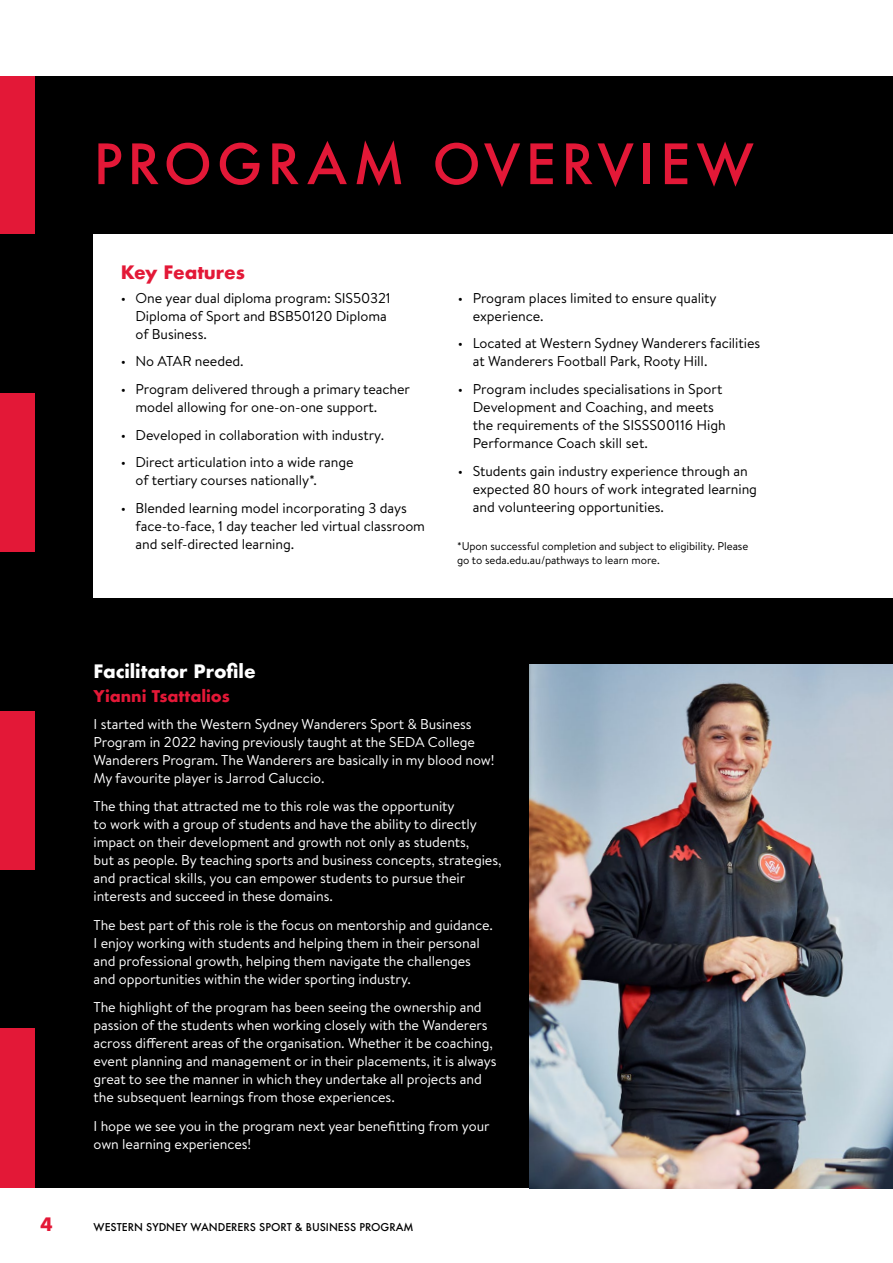
<style>
.page{position:relative;width:893px;height:1263px;background:#fff}
.page>*{position:absolute;margin:0;border:0;box-sizing:border-box;transform-origin:0 0}
.t1{font:500 54px "Futura";letter-spacing:.095em;color:#e31837}
.t2{font:700 18px "Futura";letter-spacing:-.005em;color:#fff}
.t3{font:700 18px "Futura";letter-spacing:-.005em;color:#e31837}
.t4{font:700 15.75px "Futura";letter-spacing:-.005em;color:#e31837}
.t5{font:14.25px/18px "Brandon Text";letter-spacing:-.005em;color:#fff}
.t6{font:14.25px/18px "Brandon Text";letter-spacing:-.005em;color:#000}
.t7{font:11.25px/14.2px "Brandon Text";letter-spacing:-.005em;color:#000}
.t8{font:500 10.5px "Futura";color:#000}
</style>
<div class="page">
<div style="left:0;top:77px;width:893px;height:1111px;background:#000"></div>
<img style="left:529px;top:664px;width:364px;height:524px">
<div style="left:94px;top:234px;width:799px;height:364px;background:#fff"></div>
<div style="left:0;top:394px;width:34px;height:158px;background:#e31837"></div>
<div style="left:0;top:77px;width:34px;height:157px;background:#e31837"></div>
<div style="left:0;top:1029px;width:34px;height:159px;background:#e31837"></div>
<div style="left:0;top:711px;width:34px;height:159px;background:#e31837"></div>
<h1 class="t1" style="left:94px;top:127px;width:662px">PROGRAM OVERVIEW</h1>
<p class="t3" style="left:121px;top:259px;width:126px">Key Features</p>
<p class="t6" style="left:136px;top:288px;width:257px;text-indent:-15px">• One year dual diploma program: SIS50321<br>Diploma of Sport and BSB50120 Diploma of Business.</p>
<p class="t6" style="left:121px;top:352px;width:124px">• No ATAR needed.</p>
<p class="t6" style="left:136px;top:380px;width:276px;text-indent:-15px">• Program delivered through a primary teacher model allowing for one-on-one support.</p>
<p class="t6" style="left:121px;top:425px;width:265px">• Developed in collaboration with industry.</p>
<p class="t6" style="left:136px;top:453px;width:220px;text-indent:-15px">• Direct articulation into a wide range of tertiary courses nationally*.</p>
<p class="t6" style="left:136px;top:498px;width:291px;text-indent:-15px">• Blended learning model incorporating 3 days face-to-face, 1 day teacher led virtual classroom and self-directed learning.</p>
<p class="t6" style="left:473px;top:288px;width:245px;text-indent:-15px">• Program places limited to ensure quality experience.</p>
<p class="t6" style="left:473px;top:334px;width:289px;text-indent:-15px">• Located at Western Sydney Wanderers facilities at Wanderers Football Park, Rooty Hill.</p>
<p class="t6" style="left:473px;top:380px;width:255px;text-indent:-15px">• Program includes specialisations in Sport Development and Coaching, and meets the requirements of the SISSS00116 High Performance Coach skill set.</p>
<p class="t6" style="left:473px;top:461px;width:286px;text-indent:-15px">• Students gain industry experience through an expected 80 hours of work integrated learning and volunteering opportunities.</p>
<p class="t7" style="left:457px;top:539px;width:293px">*Upon successful completion and subject to eligibility. Please go to seda.edu.au/pathways to learn more.</p>
<p class="t2" style="left:94px;top:658px;width:164px">Facilitator Profile</p>
<p class="t4" style="left:94px;top:685px;width:138px">Yianni Tsattalios</p>
<p class="t5" style="left:94px;top:714px;width:403px">I started with the Western Sydney Wanderers Sport &amp; Business Program in 2022 having previously taught at the SEDA College Wanderers Program. The Wanderers are basically in my blood now!<br>My favourite player is Jarrod Caluccio.</p>
<p class="t5" style="left:94px;top:797px;width:409px">The thing that attracted me to this role was the opportunity<br>to work with a group of students and have the ability to directly impact on their development and growth not only as students,<br>but as people. By teaching sports and business concepts, strategies, and practical skills, you can empower students to pursue their interests and succeed in these domains.</p>
<p class="t5" style="left:94px;top:915px;width:401px">The best part of this role is the focus on mentorship and guidance.<br>I enjoy working with students and helping them in their personal and professional growth, helping them navigate the challenges and opportunities within the wider sporting industry.</p>
<p class="t5" style="left:94px;top:998px;width:404px">The highlight of the program has been seeing the ownership and passion of the students when working closely with the Wanderers across different areas of the organisation. Whether it be coaching, event planning and management or in their placements, it is always great to see the manner in which they undertake all projects and the subsequent learnings from those experiences.</p>
<p class="t5" style="left:94px;top:1117px;width:398px">I hope we see you in the program next year benefitting from your own learning experiences!</p>
<p class="t3" style="left:41px;top:1211px;width:14px">4</p>
<p class="t8" style="left:94px;top:1220px;width:322px">WESTERN SYDNEY WANDERERS SPORT &amp; BUSINESS PROGRAM</p>
</div>
